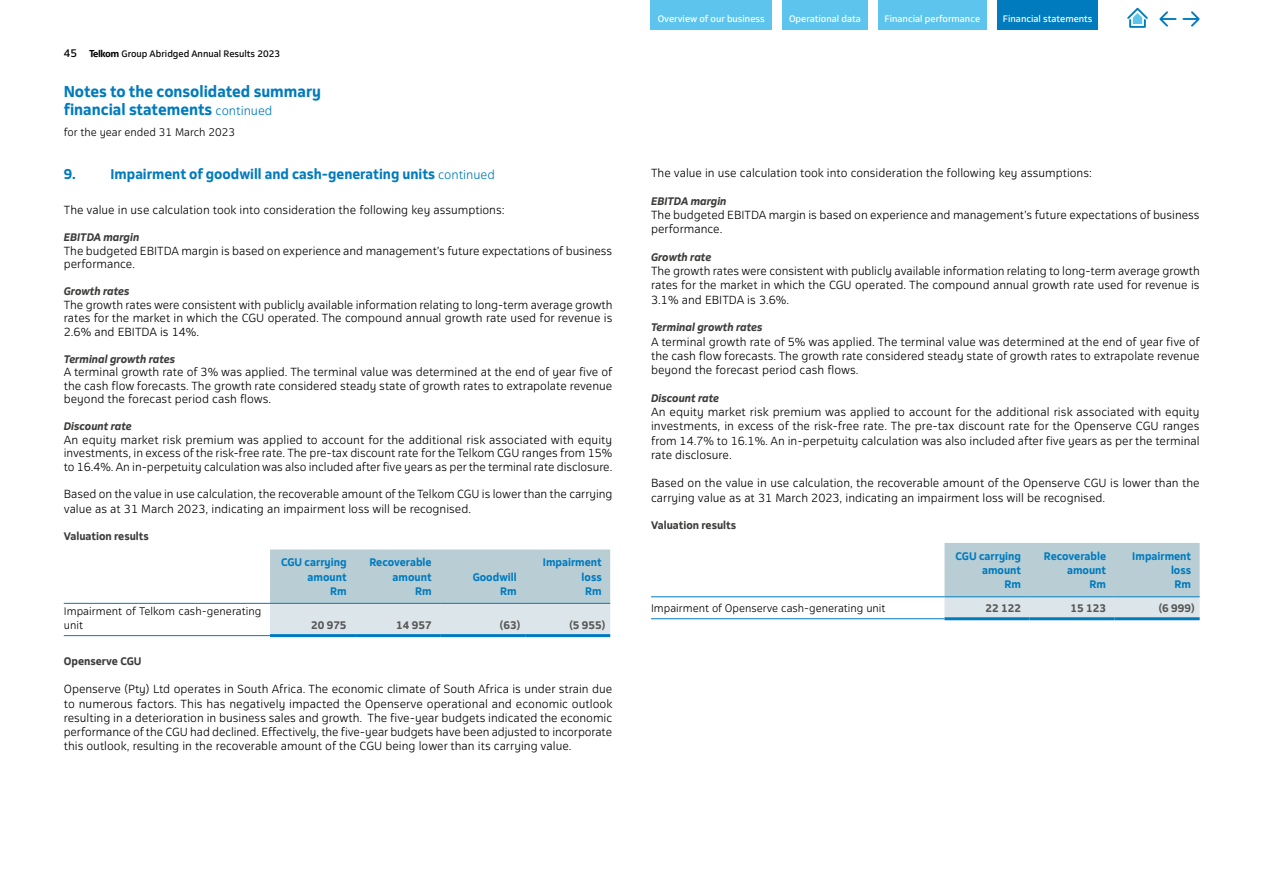
<style>
.page{position:relative;width:1263px;height:893px;background:#fff}
.page>*{position:absolute;margin:0;border:0;box-sizing:border-box;transform-origin:0 0}
.t1{font:700 15px/18px "Telkom 123";color:#007bbe}
.t2{font:700 13.5px "Telkom 123";color:#007bbe}
.t3{font:300 11.25px/14.2px "Telkom 123";color:#000;text-align:justify}
.t4{font:700 10.5px/14.2px "Telkom 123";color:#007bbe;text-align:right}
.t5{font:italic 700 10.5px "Telkom 123";color:#3c3c3b}
.t6{font:300 10.5px/13.5px "Telkom 123";color:#000}
.t7{font:700 10.5px "Telkom 123";color:#3c3c3b}
.t8{font:700 10.5px "Telkom 123";color:#575756}
.t9{font:9px "Telkom 123";color:#fff}
.t10{font:9px "Telkom 123";color:#000}
.s1{font-size:10.5px}
.s2{font-weight:700}
.s3{font-weight:300;font-size:12px}
</style>
<div class="page">
<svg style="left:270px;top:549px;width:340px;height:85px;background:#c5d6dc"></svg>
<hr style="left:64px;top:603px;width:206px;height:1px;background:#007bbe">
<hr style="left:64px;top:635px;width:206px;height:1px;background:#007bbe">
<hr style="left:270px;top:603px;width:85px;height:1px;background:#007bbe">
<hr style="left:355px;top:603px;width:85px;height:1px;background:#007bbe">
<hr style="left:440px;top:603px;width:85px;height:1px;background:#007bbe">
<hr style="left:525px;top:603px;width:85px;height:1px;background:#007bbe">
<hr style="left:270px;top:634px;width:85px;height:3px;background:#007bbe">
<hr style="left:355px;top:634px;width:85px;height:3px;background:#007bbe">
<hr style="left:440px;top:634px;width:85px;height:3px;background:#007bbe">
<hr style="left:525px;top:634px;width:85px;height:3px;background:#007bbe">
<svg style="left:944px;top:543px;width:256px;height:74px;background:#c2d4da"></svg>
<hr style="left:651px;top:596px;width:293px;height:1px;background:#007bbe">
<hr style="left:651px;top:618px;width:293px;height:1px;background:#007bbe">
<hr style="left:944px;top:596px;width:85px;height:1px;background:#007bbe">
<hr style="left:1029px;top:596px;width:85px;height:1px;background:#007bbe">
<hr style="left:1114px;top:596px;width:86px;height:1px;background:#007bbe">
<hr style="left:944px;top:617px;width:85px;height:3px;background:#007bbe">
<hr style="left:1029px;top:617px;width:85px;height:3px;background:#007bbe">
<hr style="left:1114px;top:617px;width:86px;height:3px;background:#007bbe">
<div style="left:651px;top:0;width:121px;height:30px;background:#5dc5ed"></div>
<div style="left:878px;top:0;width:108px;height:30px;background:#5dc5ed"></div>
<div style="left:997px;top:0;width:101px;height:30px;background:#007bbe"></div>
<svg style="left:1127px;top:8px;width:21px;height:20px"></svg>
<svg style="left:1159px;top:11px;width:17px;height:16px"></svg>
<svg style="left:1182px;top:11px;width:18px;height:16px"></svg>
<div style="left:782px;top:0;width:85px;height:30px;background:#5dc5ed"></div>
<p class="t10" style="left:64px;top:48px;width:218px"><span class="s1">45</span> <span class="s2">Telkom</span> Group Abridged Annual Results 2023</p>
<h1 class="t1" style="left:64px;top:82px;width:259px">Notes to the consolidated summary financial statements <span class="s3">continued</span></h1>
<p class="t6" style="left:64px;top:125px;width:173px">for the year ended 31 March 2023</p>
<p class="t2" style="left:64px;top:165px;width:14px">9.</p>
<p class="t2" style="left:111px;top:165px;width:386px">Impairment of goodwill and cash-generating units <span class="s3">continued</span></p>
<p class="t3" style="left:64px;top:203px;width:442px">The value in use calculation took into consideration the following key assumptions:</p>
<p class="t5" style="left:64px;top:230px;width:77px">EBITDA margin</p>
<p class="t3" style="left:64px;top:243px;width:550px;line-height:13.5px">The budgeted EBITDA margin is based on experience and management’s future expectations of business performance.</p>
<p class="t5" style="left:64px;top:284px;width:67px">Growth rates</p>
<p class="t3" style="left:64px;top:297px;width:550px;line-height:13.5px">The growth rates were consistent with publicly available information relating to long-term average growth rates for the market in which the CGU operated. The compound annual growth rate used for revenue is 2.6% and EBITDA is 14%.</p>
<p class="t5" style="left:64px;top:352px;width:113px">Terminal growth rates</p>
<p class="t3" style="left:64px;top:365px;width:550px;line-height:13.5px">A terminal growth rate of 3% was applied. The terminal value was determined at the end of year five of the cash flow forecasts. The growth rate considered steady state of growth rates to extrapolate revenue beyond the forecast period cash flows.</p>
<p class="t5" style="left:64px;top:419px;width:70px">Discount rate</p>
<p class="t3" style="left:64px;top:432px;width:550px;line-height:13.5px">An equity market risk premium was applied to account for the additional risk associated with equity investments, in excess of the risk-free rate. The pre-tax discount rate for the Telkom CGU ranges from 15% to 16.4%. An in-perpetuity calculation was also included after five years as per the terminal rate disclosure.</p>
<p class="t3" style="left:64px;top:487px;width:550px">Based on the value in use calculation, the recoverable amount of the Telkom CGU is lower than the carrying value as at 31 March 2023, indicating an impairment loss will be recognised.</p>
<p class="t7" style="left:64px;top:530px;width:87px">Valuation results</p>
<p class="t4" style="left:281px;top:555px;width:67px">CGU carrying amount<br>Rm</p>
<p class="t4" style="left:369px;top:555px;width:64px">Recoverable amount<br>Rm</p>
<p class="t4" style="left:543px;top:555px;width:60px">Impairment loss<br>Rm</p>
<p class="t4" style="left:473px;top:569px;width:45px">Goodwill<br>Rm</p>
<p class="t6" style="left:64px;top:604px;width:199px">Impairment of Telkom cash-generating unit</p>
<p class="t8" style="left:311px;top:618px;width:37px">20 975</p>
<p class="t8" style="left:396px;top:618px;width:37px">14 957</p>
<p class="t8" style="left:500px;top:618px;width:22px">(63)</p>
<p class="t8" style="left:569px;top:618px;width:37px">(5 955)</p>
<p class="t7" style="left:64px;top:654px;width:79px">Openserve CGU</p>
<p class="t3" style="left:64px;top:682px;width:550px">Openserve (Pty) Ltd operates in South Africa. The economic climate of South Africa is under strain due to numerous factors. This has negatively impacted the Openserve operational and economic outlook resulting in a deterioration in business sales and growth. The five-year budgets indicated the economic performance of the CGU had declined. Effectively, the five-year budgets have been adjusted to incorporate this outlook, resulting in the recoverable amount of the CGU being lower than its carrying value.</p>
<p class="t9" style="left:658px;top:13px;width:108px">Overview of our business</p>
<p class="t9" style="left:789px;top:13px;width:73px">Operational data</p>
<p class="t9" style="left:884px;top:13px;width:97px">Financial performance</p>
<p class="t9" style="left:1003px;top:13px;width:91px">Financial statements</p>
<p class="t3" style="left:651px;top:165px;width:442px">The value in use calculation took into consideration the following key assumptions:</p>
<p class="t5" style="left:651px;top:194px;width:77px">EBITDA margin</p>
<p class="t3" style="left:651px;top:207px;width:550px">The budgeted EBITDA margin is based on experience and management’s future expectations of business performance.</p>
<p class="t5" style="left:651px;top:250px;width:62px">Growth rate</p>
<p class="t3" style="left:651px;top:264px;width:550px">The growth rates were consistent with publicly available information relating to long-term average growth rates for the market in which the CGU operated. The compound annual growth rate used for revenue is 3.1% and EBITDA is 3.6%.</p>
<p class="t5" style="left:651px;top:321px;width:113px">Terminal growth rates</p>
<p class="t3" style="left:651px;top:334px;width:550px">A terminal growth rate of 5% was applied. The terminal value was determined at the end of year five of the cash flow forecasts. The growth rate considered steady state of growth rates to extrapolate revenue beyond the forecast period cash flows.</p>
<p class="t5" style="left:651px;top:391px;width:70px">Discount rate</p>
<p class="t3" style="left:651px;top:405px;width:550px">An equity market risk premium was applied to account for the additional risk associated with equity investments, in excess of the risk-free rate. The pre-tax discount rate for the Openserve CGU ranges from 14.7% to 16.1%. An in-perpetuity calculation was also included after five years as per the terminal rate disclosure.</p>
<p class="t3" style="left:651px;top:476px;width:550px">Based on the value in use calculation, the recoverable amount of the Openserve CGU is lower than the carrying value as at 31 March 2023, indicating an impairment loss will be recognised.</p>
<p class="t7" style="left:651px;top:519px;width:87px">Valuation results</p>
<p class="t4" style="left:955px;top:549px;width:67px">CGU carrying amount<br>Rm</p>
<p class="t4" style="left:1044px;top:549px;width:64px">Recoverable amount<br>Rm</p>
<p class="t4" style="left:1132px;top:549px;width:60px">Impairment loss<br>Rm</p>
<p class="t6" style="left:651px;top:601px;width:236px">Impairment of Openserve cash-generating unit</p>
<p class="t8" style="left:985px;top:601px;width:37px">22 122</p>
<p class="t8" style="left:1071px;top:601px;width:37px">15 123</p>
<p class="t8" style="left:1159px;top:601px;width:37px">(6 999)</p>
</div>
